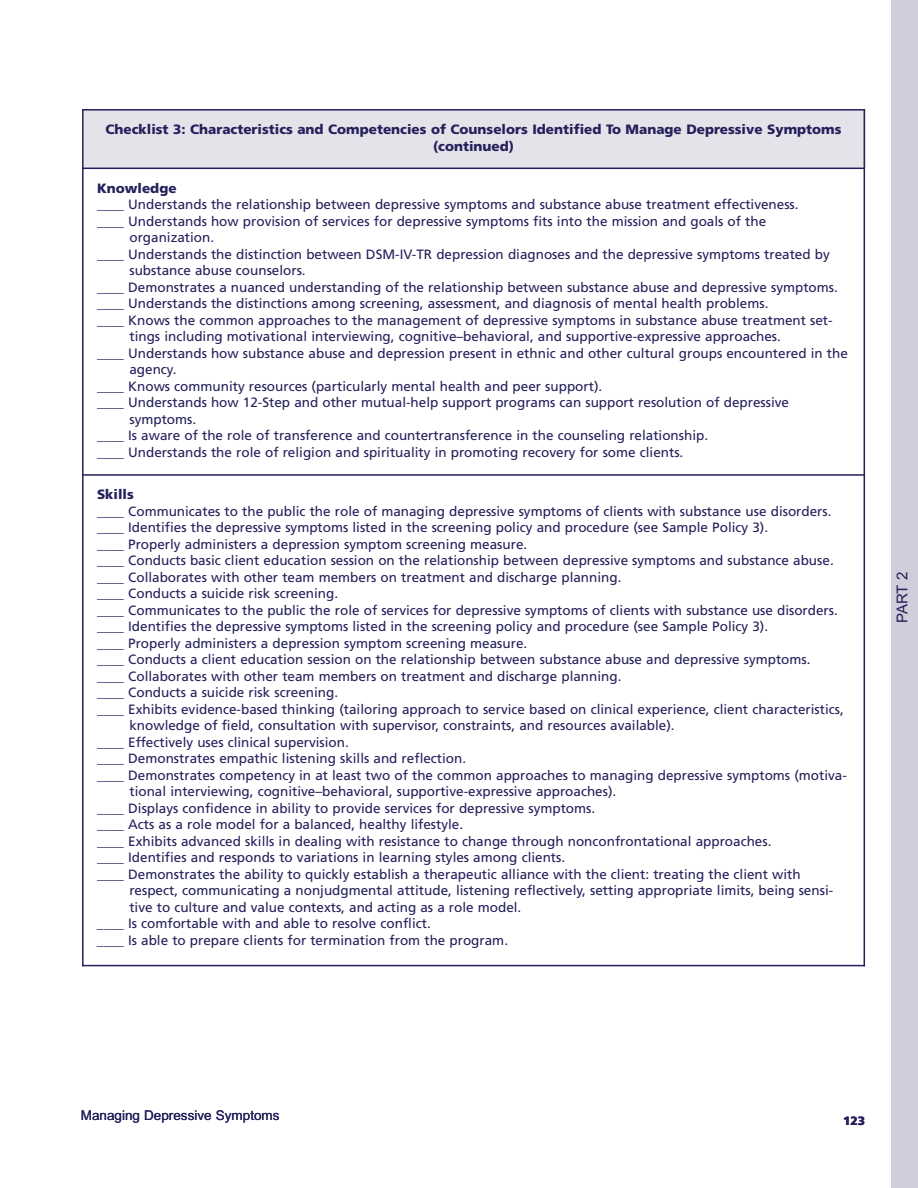
<style>
.page{position:relative;width:918px;height:1188px;background:#fff}
.page>*{position:absolute;margin:0;border:0;box-sizing:border-box;transform-origin:0 0}
.t1{font:15px "Arial";color:#24205b}
.t2{font:13.5px "Frutiger LT";color:#24205b}
.t3{font:900 13.5px/16.5px "Frutiger";color:#24205b;text-align:center}
.t4{font:13.5px "Arial";color:#24205b}
.t5{font:900 13.5px "Frutiger LT";color:#24205b}
.t6{font:900 12px "Frutiger";color:#24205b}
</style>
<div class="page">
<div style="left:892px;top:0;width:26px;height:1188px;background:#d1cddb"></div>
<div style="left:82px;top:109px;width:783px;height:59px;background:#e5e2ea"></div>
<hr style="left:82px;top:109px;width:2px;height:857px;background:#24205b">
<hr style="left:864px;top:109px;width:1px;height:857px;background:#24205b">
<hr style="left:82px;top:109px;width:783px;height:2px;background:#24205b">
<hr style="left:82px;top:168px;width:783px;height:1px;background:#24205b">
<hr style="left:82px;top:474px;width:783px;height:2px;background:#24205b">
<hr style="left:82px;top:965px;width:783px;height:1px;background:#24205b">
<p class="t3" style="left:106px;top:122px;width:737px">Checklist 3: Characteristics and Competencies of Counselors Identified To Manage Depressive Symptoms (continued)</p>
<p class="t5" style="left:97px;top:182px;width:81px">Knowledge</p>
<p class="t2" style="left:97px;top:199px;width:703px">____ Understands the relationship between depressive symptoms and substance abuse treatment effectiveness.</p>
<p class="t2" style="left:97px;top:215px;width:671px">____ Understands how provision of services for depressive symptoms fits into the mission and goals of the</p>
<p class="t2" style="left:129px;top:232px;width:86px">organization.</p>
<p class="t2" style="left:97px;top:248px;width:734px">____ Understands the distinction between DSM-IV-TR depression diagnoses and the depressive symptoms treated by</p>
<p class="t2" style="left:129px;top:265px;width:178px">substance abuse counselors.</p>
<p class="t2" style="left:97px;top:281px;width:742px">____ Demonstrates a nuanced understanding of the relationship between substance abuse and depressive symptoms.</p>
<p class="t2" style="left:97px;top:298px;width:673px">____ Understands the distinctions among screening, assessment, and diagnosis of mental health problems.</p>
<p class="t2" style="left:97px;top:314px;width:737px">____ Knows the common approaches to the management of depressive symptoms in substance abuse treatment set-</p>
<p class="t2" style="left:129px;top:331px;width:653px">tings including motivational interviewing, cognitive–behavioral, and supportive-expressive approaches.</p>
<p class="t2" style="left:97px;top:347px;width:752px">____ Understands how substance abuse and depression present in ethnic and other cultural groups encountered in the</p>
<p class="t2" style="left:129px;top:364px;width:49px">agency.</p>
<p class="t2" style="left:97px;top:380px;width:507px">____ Knows community resources (particularly mental health and peer support).</p>
<p class="t2" style="left:97px;top:397px;width:694px">____ Understands how 12-Step and other mutual-help support programs can support resolution of depressive</p>
<p class="t2" style="left:129px;top:413px;width:68px">symptoms.</p>
<p class="t2" style="left:97px;top:430px;width:613px">____ Is aware of the role of transference and countertransference in the counseling relationship.</p>
<p class="t2" style="left:97px;top:446px;width:588px">____ Understands the role of religion and spirituality in promoting recovery for some clients.</p>
<p class="t5" style="left:97px;top:489px;width:38px">Skills</p>
<p class="t2" style="left:97px;top:505px;width:736px">____ Communicates to the public the role of managing depressive symptoms of clients with substance use disorders.</p>
<p class="t2" style="left:97px;top:522px;width:673px">____ Identifies the depressive symptoms listed in the screening policy and procedure (see Sample Policy 3).</p>
<p class="t2" style="left:97px;top:538px;width:432px">____ Properly administers a depression symptom screening measure.</p>
<p class="t2" style="left:97px;top:555px;width:738px">____ Conducts basic client education session on the relationship between depressive symptoms and substance abuse.</p>
<p class="t2" style="left:97px;top:571px;width:526px">____ Collaborates with other team members on treatment and discharge planning.</p>
<p class="t2" style="left:97px;top:588px;width:243px">____ Conducts a suicide risk screening.</p>
<p class="t2" style="left:97px;top:604px;width:742px">____ Communicates to the public the role of services for depressive symptoms of clients with substance use disorders.</p>
<p class="t2" style="left:97px;top:621px;width:673px">____ Identifies the depressive symptoms listed in the screening policy and procedure (see Sample Policy 3).</p>
<p class="t2" style="left:97px;top:637px;width:432px">____ Properly administers a depression symptom screening measure.</p>
<p class="t2" style="left:97px;top:654px;width:715px">____ Conducts a client education session on the relationship between substance abuse and depressive symptoms.</p>
<p class="t2" style="left:97px;top:670px;width:526px">____ Collaborates with other team members on treatment and discharge planning.</p>
<p class="t2" style="left:97px;top:687px;width:243px">____ Conducts a suicide risk screening.</p>
<p class="t2" style="left:97px;top:703px;width:748px">____ Exhibits evidence-based thinking (tailoring approach to service based on clinical experience, client characteristics,</p>
<p class="t2" style="left:129px;top:720px;width:547px">knowledge of field, consultation with supervisor, constraints, and resources available).</p>
<p class="t2" style="left:97px;top:736px;width:253px">____ Effectively uses clinical supervision.</p>
<p class="t2" style="left:97px;top:753px;width:371px">____ Demonstrates empathic listening skills and reflection.</p>
<p class="t2" style="left:97px;top:769px;width:751px">____ Demonstrates competency in at least two of the common approaches to managing depressive symptoms (motiva-</p>
<p class="t2" style="left:129px;top:786px;width:488px">tional interviewing, cognitive–behavioral, supportive-expressive approaches).</p>
<p class="t2" style="left:97px;top:802px;width:500px">____ Displays confidence in ability to provide services for depressive symptoms.</p>
<p class="t2" style="left:97px;top:819px;width:368px">____ Acts as a role model for a balanced, healthy lifestyle.</p>
<p class="t2" style="left:97px;top:835px;width:676px">____ Exhibits advanced skills in dealing with resistance to change through nonconfrontational approaches.</p>
<p class="t2" style="left:97px;top:852px;width:470px">____ Identifies and responds to variations in learning styles among clients.</p>
<p class="t2" style="left:97px;top:868px;width:705px">____ Demonstrates the ability to quickly establish a therapeutic alliance with the client: treating the client with</p>
<p class="t2" style="left:129px;top:885px;width:705px">respect, communicating a nonjudgmental attitude, listening reflectively, setting appropriate limits, being sensi-</p>
<p class="t2" style="left:129px;top:901px;width:394px">tive to culture and value contexts, and acting as a role model.</p>
<p class="t2" style="left:97px;top:918px;width:335px">____ Is comfortable with and able to resolve conflict.</p>
<p class="t2" style="left:97px;top:934px;width:413px">____ Is able to prepare clients for termination from the program.</p>
<p class="t1" style="left:897px;top:623px;width:53px;rotate:-90deg">PART 2</p>
<p class="t4" style="left:81px;top:1110px;width:200px">Managing Depressive Symptoms</p>
<p class="t6" style="left:843px;top:1116px;width:24px">123</p>
</div>
